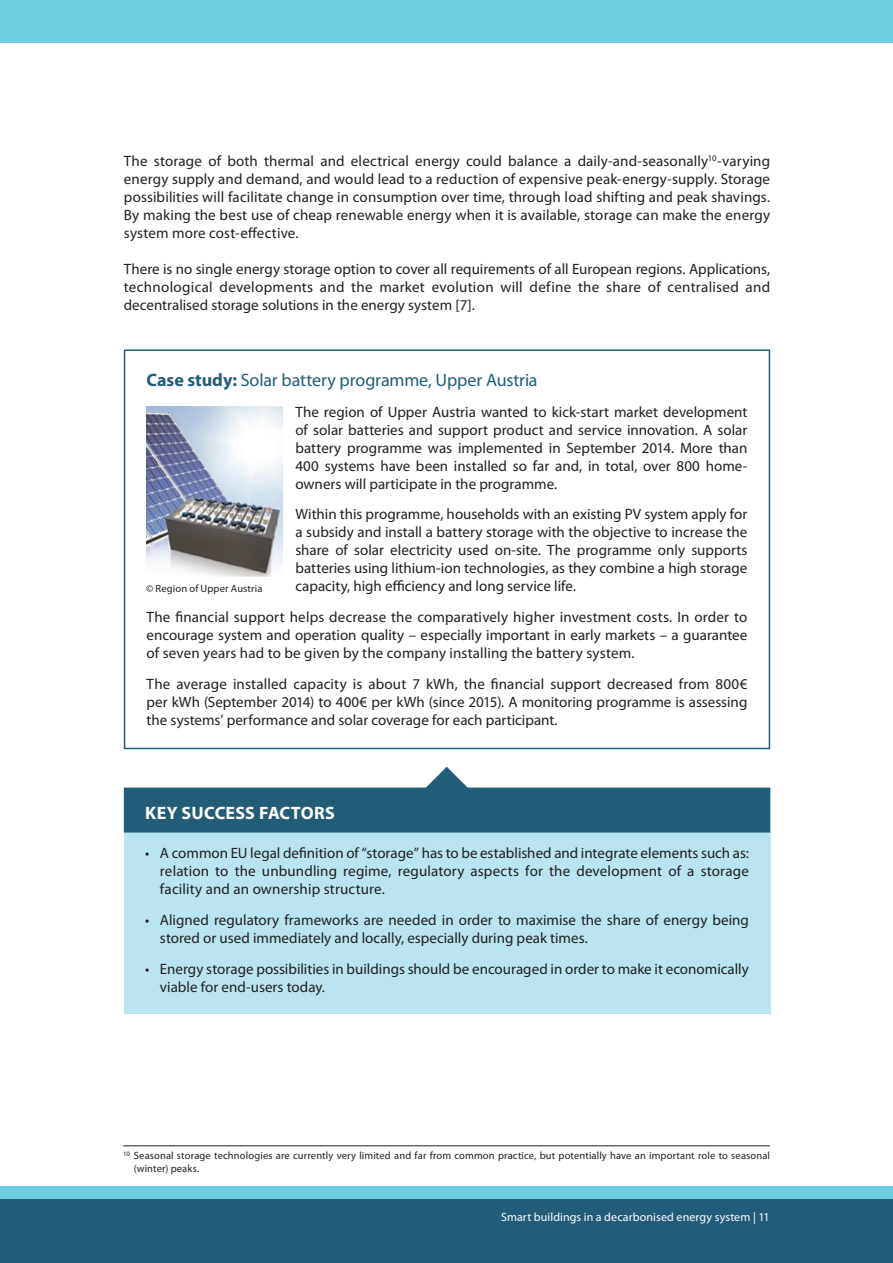
<style>
.page{position:relative;width:893px;height:1263px;background:#fff}
.page>*{position:absolute;margin:0;border:0;box-sizing:border-box;transform-origin:0 0}
.t1{font:18px "Myriad Pro";letter-spacing:-.005em;color:#215d79}
.t2{font:700 18px "Myriad Pro";letter-spacing:.015em;color:#fff}
.t3{font:15px/18px "Myriad Pro";color:#231f20;text-align:justify}
.t4{font:12px "Myriad Pro";letter-spacing:.01em;color:#fff}
.t5{font:10.5px/12.6px "Myriad Pro";letter-spacing:.01em;color:#231f20}
.s1{font-weight:700}
</style>
<div class="page">
<div style="left:0;top:1199px;width:893px;height:64px;background:#215d79"></div>
<div style="left:0;top:0;width:893px;height:43px;background:#6dcde3"></div>
<div style="left:0;top:1186px;width:893px;height:13px;background:#6dcde3"></div>
<div style="left:124px;top:349px;width:646px;height:400px;border:2px solid #215d79"></div>
<div style="left:124px;top:788px;width:646px;height:225px;background:#bae4ef"></div>
<div style="left:124px;top:787px;width:646px;height:45px;background:#215d79"></div>
<img style="left:146px;top:407px;width:136px;height:170px">
<hr style="left:123px;top:1145px;width:647px;height:1px;background:#231f20">
<svg style="left:425px;top:767px;width:43px;height:21px"></svg>
<p class="t3" style="left:124px;top:152px;width:648px">The storage of both thermal and electrical energy could balance a daily-and-seasonally<sup>10</sup>-varying energy supply and demand, and would lead to a reduction of expensive peak-energy-supply. Storage possibilities will facilitate change in consumption over time, through load shifting and peak shavings.<br>By making the best use of cheap renewable energy when it is available, storage can make the energy system more cost-effective.</p>
<p class="t3" style="left:124px;top:260px;width:648px">There is no single energy storage option to cover all requirements of all European regions. Applications, technological developments and the market evolution will define the share of centralised and decentralised storage solutions in the energy system [7].</p>
<p class="t1" style="left:147px;top:369px;width:393px"><span class="s1">Case study:</span> Solar battery programme, Upper Austria</p>
<p class="t3" style="left:295px;top:402px;width:454px">The region of Upper Austria wanted to kick-start market development of solar batteries and support product and service innovation. A solar battery programme was implemented in September 2014. More than 400 systems have been installed so far and, in total, over 800 home&shy;owners will participate in the programme.</p>
<p class="t3" style="left:295px;top:505px;width:453px">Within this programme, households with an existing PV system apply for a subsidy and install a battery storage with the objective to increase the share of solar electricity used on-site. The programme only supports batteries using lithium-ion technologies, as they combine a high storage capacity, high efficiency and long service life.</p>
<p class="t3" style="left:147px;top:608px;width:602px">The financial support helps decrease the comparatively higher investment costs. In order to encourage system and operation quality – especially important in early markets – a guarantee of seven years had to be given by the company installing the battery system.</p>
<p class="t3" style="left:147px;top:674px;width:602px">The average installed capacity is about 7 kWh, the financial support decreased from 800€ per kWh (September 2014) to 400€ per kWh (since 2015). A monitoring programme is assessing the systems’ performance and solar coverage for each participant.</p>
<p class="t5" style="left:146px;top:581px;width:118px">© Region of Upper Austria</p>
<p class="t2" style="left:145px;top:801px;width:191px">KEY SUCCESS FACTORS</p>
<p class="t3" style="left:160px;top:844px;width:590px;text-indent:-15px">• A common EU legal definition of “storage” has to be established and integrate elements such as: relation to the unbundling regime, regulatory aspects for the development of a storage facility and an ownership structure.</p>
<p class="t3" style="left:160px;top:910px;width:590px;text-indent:-15px">• Aligned regulatory frameworks are needed in order to maximise the share of energy being stored or used immediately and locally, especially during peak times.</p>
<p class="t3" style="left:160px;top:959px;width:590px;text-indent:-15px">• Energy storage possibilities in buildings should be encouraged in order to make it economically viable for end-users today.</p>
<p class="t5" style="left:134px;top:1149px;width:638px;text-indent:-11px"><sup>10</sup> Seasonal storage technologies are currently very limited and far from common practice, but potentially have an important role to seasonal (winter) peaks.</p>
<p class="t4" style="left:501px;top:1209px;width:270px">Smart buildings in a decarbonised energy system | 11</p>
</div>
